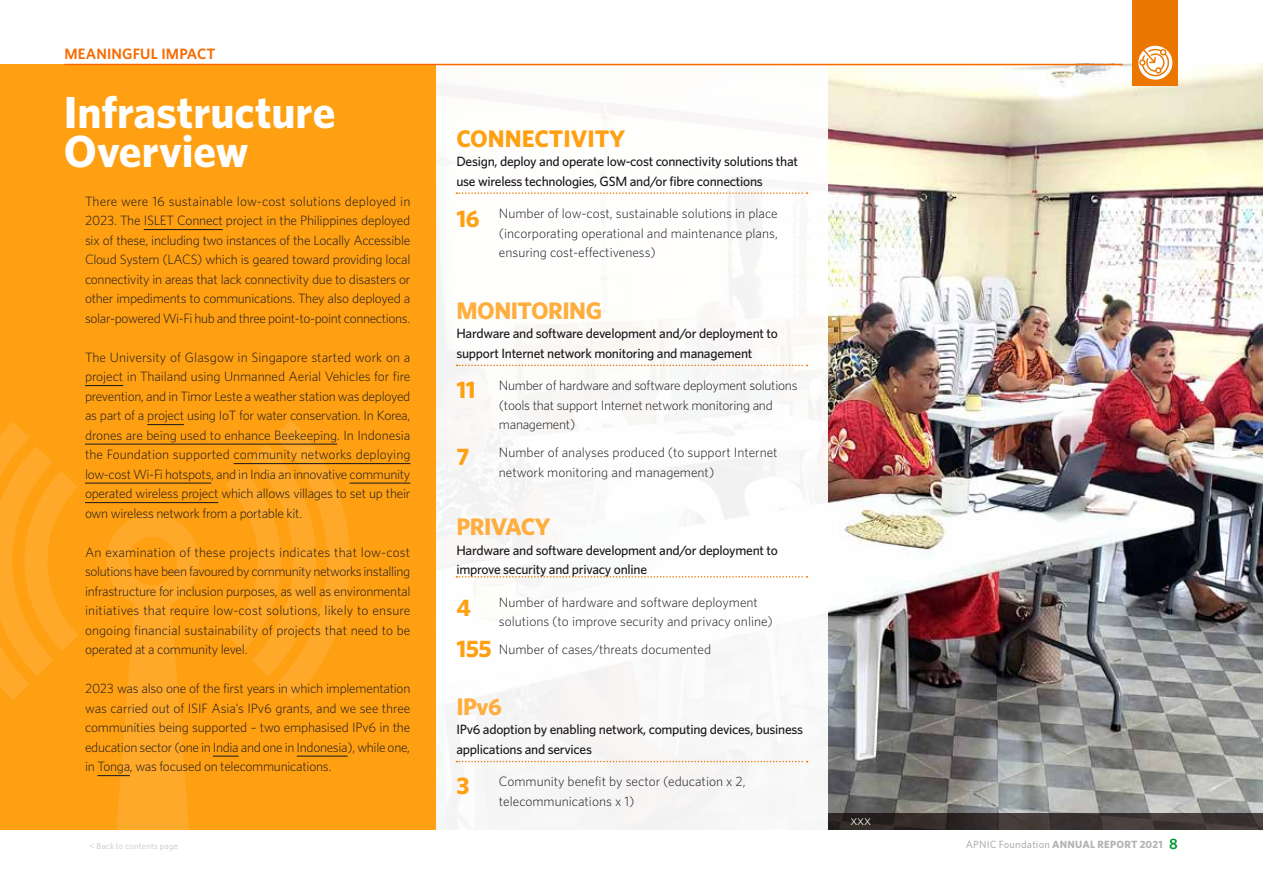
<style>
.page{position:relative;width:1263px;height:893px;background:#fff}
.page>*{position:absolute;margin:0;border:0;box-sizing:border-box;transform-origin:0 0}
.t1{font:700 45px/39px "Whitney";color:#fff}
.t2{font:700 24px/41.7px "Whitney";color:#ffa013}
.t3{font:700 24px "Whitney";letter-spacing:-.02em;color:#ffae3e}
.t4{font:600 15px "Whitney";letter-spacing:.01em;color:#f66a00}
.t5{font:300 13.5px/19.5px "Whitney";letter-spacing:-.01em;color:#1a171c;text-align:justify}
.t6{font:500 13.5px/19.5px "Whitney";letter-spacing:-.02em;color:#1a171c}
.t7{font:700 10.5px "Whitney";letter-spacing:.02em;color:#b1b3b4}
.t8{font:9.75px "Whitney";color:#fff;scale:1.13 1}
.t9{font:8.7px "Whitney";letter-spacing:.025em;color:#c6c7c9}
.s1{font-weight:500}
.s2{font-weight:600;font-size:15px;color:#009832}
</style>
<div class="page">
<img style="left:828px;top:64px;width:435px;height:749px">
<svg style="left:828px;top:813px;width:435px;height:17px;background:#38312f"></svg>
<div style="left:0;top:64px;width:435px;height:765px;background:#ffa013"></div>
<svg style="left:0;top:422px;width:78px;height:278px"></svg>
<svg style="left:226px;top:420px;width:124px;height:280px"></svg>
<svg style="left:106px;top:514px;width:93px;height:316px"></svg>
<hr style="left:144px;top:229px;width:79px;height:1px;background:#1a171c">
<hr style="left:85px;top:385px;width:38px;height:1px;background:#1a171c">
<hr style="left:147px;top:424px;width:37px;height:1px;background:#1a171c">
<hr style="left:85px;top:444px;width:252px;height:1px;background:#1a171c">
<hr style="left:234px;top:463px;width:176px;height:1px;background:#1a171c">
<hr style="left:85px;top:483px;width:126px;height:1px;background:#1a171c">
<hr style="left:350px;top:483px;width:60px;height:1px;background:#1a171c">
<hr style="left:85px;top:502px;width:133px;height:1px;background:#1a171c">
<svg style="left:213px;top:756px;width:26px;height:1px"></svg>
<hr style="left:297px;top:756px;width:51px;height:1px;background:#1a171c">
<hr style="left:97px;top:775px;width:33px;height:1px;background:#1a171c">
<svg style="left:456px;top:192px;width:351px;height:2px"></svg>
<svg style="left:456px;top:365px;width:351px;height:1px"></svg>
<svg style="left:456px;top:576px;width:351px;height:2px"></svg>
<svg style="left:456px;top:761px;width:351px;height:1px"></svg>
<div style="left:1133px;top:0;width:45px;height:85px;background:#eb7600"></div>
<svg style="left:1138px;top:46px;width:34px;height:34px"></svg>
<hr style="left:64px;top:64px;width:1059px;height:1px;background:#f66a00">
<p class="t4" style="left:64px;top:44px;width:152px">MEANINGFUL IMPACT</p>
<h1 class="t1" style="left:64px;top:91px;width:273px">Infrastructure<br>Overview</h1>
<p class="t5" style="left:85px;top:191px;width:327px">There were 16 sustainable low-cost solutions deployed in 2023. The ISLET Connect project in the Philippines deployed six of these, including two instances of the Locally Accessible Cloud System (LACS) which is geared toward providing local connectivity in areas that lack connectivity due to disasters or other impediments to communications. They also deployed a solar-powered Wi-Fi hub and three point-to-point connections.</p>
<p class="t5" style="left:85px;top:347px;width:327px">The University of Glasgow in Singapore started work on a project in Thailand using Unmanned Aerial Vehicles for fire prevention, and in Timor Leste a weather station was deployed as part of a project using IoT for water conservation. In Korea, drones are being used to enhance Beekeeping. In Indonesia the Foundation supported community networks deploying low-cost Wi-Fi hotspots, and in India an innovative community operated wireless project which allows villages to set up their own wireless network from a portable kit.</p>
<p class="t5" style="left:85px;top:542px;width:327px">An examination of these projects indicates that low-cost solutions have been favoured by community networks installing infrastructure for inclusion purposes, as well as environmental initiatives that require low-cost solutions, likely to ensure ongoing financial sustainability of projects that need to be operated at a community level.</p>
<p class="t5" style="left:85px;top:678px;width:327px">2023 was also one of the first years in which implementation was carried out of ISIF Asia’s IPv6 grants, and we see three communities being supported – two emphasised IPv6 in the education sector (one in India and one in Indonesia), while one, in Tonga, was focused on telecommunications.</p>
<h2 class="t2" style="left:456px;top:117px;width:170px">CONNECTIVITY</h2>
<p class="t6" style="left:456px;top:152px;width:343px">Design, deploy and operate low-cost connectivity solutions that use wireless technologies, GSM and/or fibre connections</p>
<p class="t5" style="left:499px;top:203px;width:280px">Number of low-cost, sustainable solutions in place (incorporating operational and maintenance plans, ensuring cost-effectiveness)</p>
<h2 class="t2" style="left:456px;top:197px;width:25px">16</h2>
<h2 class="t3" style="left:456px;top:294px;width:147px">MONITORING</h2>
<p class="t6" style="left:456px;top:324px;width:323px">Hardware and software development and/or deployment to support Internet network monitoring and management</p>
<p class="t5" style="left:499px;top:375px;width:300px;text-align:left">Number of hardware and software deployment solutions (tools that support Internet network monitoring and management)</p>
<p class="t5" style="left:499px;top:442px;width:280px">Number of analyses produced (to support Internet network monitoring and management)</p>
<h2 class="t2" style="left:456px;top:368px;width:21px">11</h2>
<h2 class="t2" style="left:456px;top:435px;width:14px">7</h2>
<h2 class="t3" style="left:456px;top:511px;width:96px">PRIVACY</h2>
<p class="t6" style="left:456px;top:540px;width:323px">Hardware and software development and/or deployment to improve security and privacy online</p>
<p class="t5" style="left:499px;top:592px;width:275px">Number of hardware and software deployment solutions (to improve security and privacy online)</p>
<p class="t5" style="left:499px;top:639px;width:214px">Number of cases/threats documented</p>
<h2 class="t2" style="left:456px;top:586px;width:37px">4<br>155</h2>
<h2 class="t3" style="left:456px;top:690px;width:47px">IPv6</h2>
<p class="t6" style="left:456px;top:720px;width:348px">IPv6 adoption by enabling network, computing devices, business applications and services</p>
<p class="t5" style="left:499px;top:771px;width:248px">Community benefit by sector (education x 2, telecommunications x 1)</p>
<h2 class="t2" style="left:456px;top:764px;width:15px">3</h2>
<p class="t8" style="left:850px;top:815px;width:20px">XXX</p>
<p class="t9" style="left:90px;top:840px;width:90px">&lt; Back to contents page</p>
<p class="t7" style="left:966px;top:837px;width:214px"><span class="s1">APNIC Foundation</span> ANNUAL REPORT 2021 <span class="s2">8</span></p>
</div>
